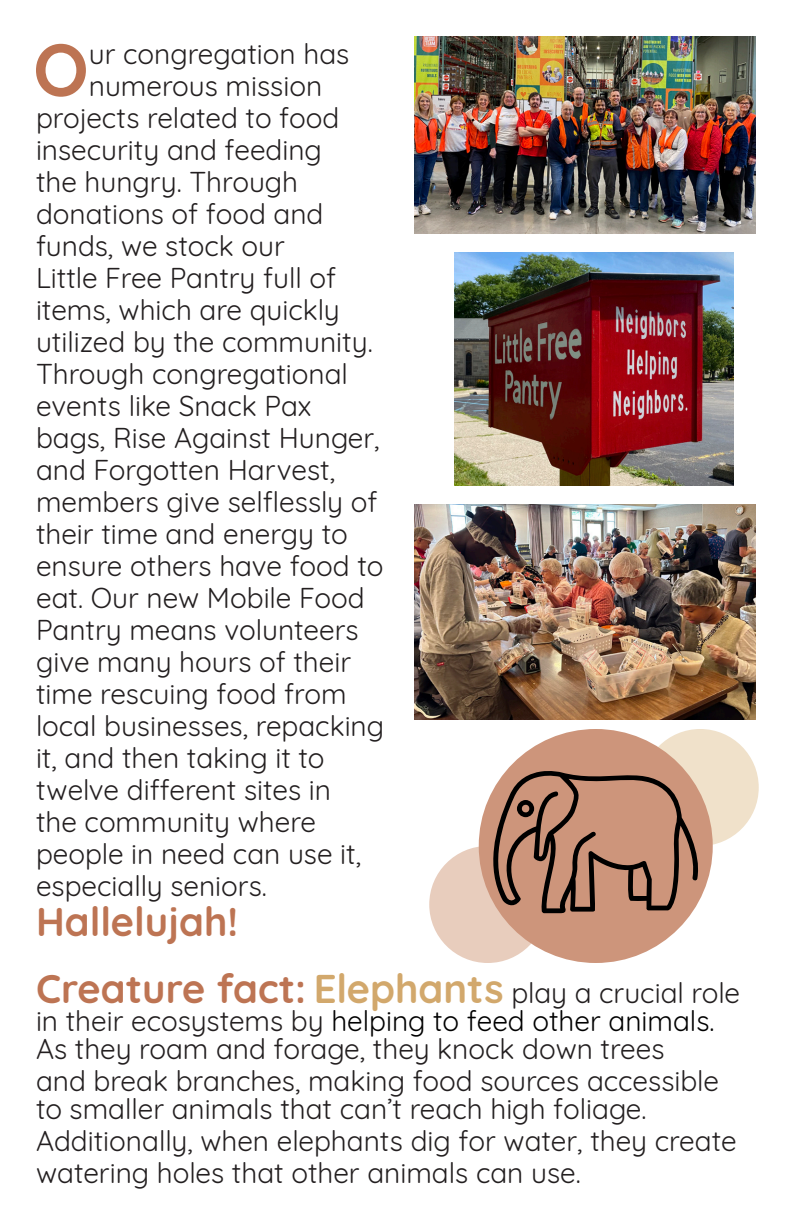
<style>
.page{position:relative;width:792px;height:1224px;background:#fff}
.page>*{position:absolute;margin:0;border:0;box-sizing:border-box;transform-origin:0 0}
.Body_2{font:700 73.6px "Quicksand";color:#bd7453}
.Body{font:700 40px "Quicksand";color:#bd7453}
.Body_2-2{font:28px/28px "Quicksand";color:#231f20}
.s1{font-weight:700;font-size:40px;color:#bd7453}
.s2{font-weight:700;font-size:40px;color:#d2a86c}
.s3{color:#000}
</style>
<div class="page">
<img style="left:414px;top:504px;width:342px;height:216px">
<img style="left:454px;top:252px;width:280px;height:234px">
<div style="left:642px;top:729px;width:117px;height:117px;background:#f0e1ca;border-radius:50%"></div>
<div style="left:429px;top:846px;width:117px;height:117px;background:#e8cdbd;border-radius:50%"></div>
<div style="left:479px;top:729px;width:234px;height:234px;background:#cd957b;border-radius:50%"></div>
<svg style="left:486px;top:764px;width:216px;height:149px"></svg>
<img style="left:414px;top:36px;width:342px;height:198px">
<p class="Body_2" style="left:33px;top:9px;width:57px">O</p>
<p class="Body_2-2" style="left:89px;top:37px;width:262px">ur congregation has</p>
<p class="Body_2-2" style="left:89px;top:69px;width:235px">numerous mission</p>
<p class="Body_2-2" style="left:36px;top:101px;width:305px">projects related to food</p>
<p class="Body_2-2" style="left:36px;top:133px;width:287px">insecurity and feeding</p>
<p class="Body_2-2" style="left:36px;top:165px;width:263px">the hungry. Through</p>
<p class="Body_2-2" style="left:36px;top:197px;width:289px">donations of food and</p>
<p class="Body_2-2" style="left:36px;top:229px;width:250px">funds, we stock our</p>
<p class="Body_2-2" style="left:36px;top:261px;width:302px">Little Free Pantry full of</p>
<p class="Body_2-2" style="left:36px;top:293px;width:305px">items, which are quickly</p>
<p class="Body_2-2" style="left:36px;top:325px;width:338px">utilized by the community.</p>
<p class="Body_2-2" style="left:36px;top:357px;width:314px">Through congregational</p>
<p class="Body_2-2" style="left:36px;top:389px;width:277px">events like Snack Pax</p>
<p class="Body_2-2" style="left:36px;top:421px;width:345px">bags, Rise Against Hunger,</p>
<p class="Body_2-2" style="left:36px;top:453px;width:301px">and Forgotten Harvest,</p>
<p class="Body_2-2" style="left:36px;top:485px;width:343px">members give selflessly of</p>
<p class="Body_2-2" style="left:36px;top:517px;width:313px">their time and energy to</p>
<p class="Body_2-2" style="left:36px;top:549px;width:349px">ensure others have food to</p>
<p class="Body_2-2" style="left:36px;top:581px;width:330px">eat. Our new Mobile Food</p>
<p class="Body_2-2" style="left:36px;top:613px;width:324px">Pantry means volunteers</p>
<p class="Body_2-2" style="left:36px;top:645px;width:317px">give many hours of their</p>
<p class="Body_2-2" style="left:36px;top:677px;width:312px">time rescuing food from</p>
<p class="Body_2-2" style="left:36px;top:709px;width:350px">local businesses, repacking</p>
<p class="Body_2-2" style="left:36px;top:741px;width:290px">it, and then taking it to</p>
<p class="Body_2-2" style="left:36px;top:773px;width:297px">twelve different sites in</p>
<p class="Body_2-2" style="left:36px;top:805px;width:282px">the community where</p>
<p class="Body_2-2" style="left:36px;top:837px;width:327px">people in need can use it,</p>
<p class="Body_2-2" style="left:36px;top:869px;width:232px">especially seniors.</p>
<p class="Body" style="left:36px;top:889px;width:204px">Hallelujah!</p>
<p class="Body_2-2" style="left:36px;top:976px;width:706px"><span class="s1">Creature fact:</span> <span class="s2">Elephants</span> play a crucial role in their ecosystems by <span class="s3">helping to feed other animals.<br></span>As they roam and forage, they knock down trees</p>
<p class="Body_2-2" style="left:36px;top:1064px;width:685px">and break branches, making food sources accessible to smaller animals that can’t reach high foliage.</p>
<p class="Body_2-2" style="left:36px;top:1122px;width:702px;line-height:32px">Additionally, when elephants dig for water, they create watering holes that other animals can use.</p>
</div>
